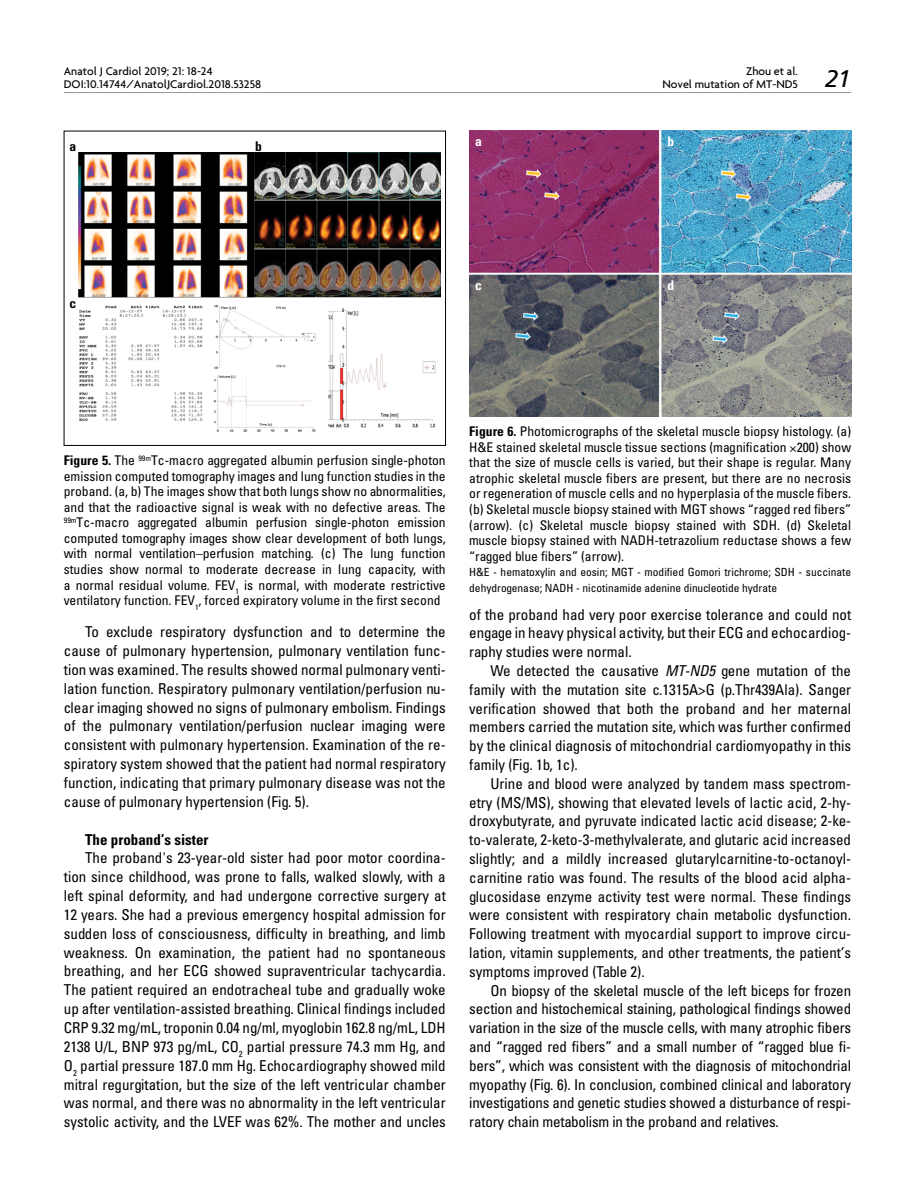
<style>
.page{position:relative;width:915px;height:1191px;background:#fff}
.page>*{position:absolute;margin:0;border:0;box-sizing:border-box;transform-origin:0 0}
.t1{font:24px "Frutiger Italic Tr";color:#000}
.t2{font:15px/18.8px "Univers Condensed Tr";color:#000;text-align:justify}
.t3{font:15px "Univers Cond Bd Tr";color:#000}
.t4{font:13.35px/15.6px "Univers Condensed Tr";color:#000;text-align:justify}
.t5{font:13.35px "Univers Cond Bd Tr";color:#fff}
.t6{font:13.35px "Univers Cond Bd Tr";color:#000}
.t7{font:500 12px/13.5px "Firma";color:#000;text-align:right}
.t8{font:11.25px/15.6px "Univers Condensed Tr";color:#000}
.s1{font-family:"Univers Cond Bd Tr"}
.s2{font-family:"Univers Cond Ita Tr"}
</style>
<div class="page">
<hr style="left:64px;top:92px;width:786px;height:1px;background:#939598">
<img style="left:78px;top:153px;width:362px;height:279px">
<img style="left:469px;top:131px;width:381px;height:285px">
<p class="t7" style="left:64px;top:64px;width:199px;text-align:left">Anatol J Cardiol 2019; 21: 18-24<br>DOI:10.14744/AnatolJCardiol.2018.53258</p>
<h1 class="t1" style="left:824px;top:65px;width:27px">21</h1>
<p class="t7" style="left:662px;top:64px;width:137px">Zhou et al.<br>Novel mutation of MT-ND5</p>
<p class="t6" style="left:69px;top:138px;width:8px">a</p>
<p class="t6" style="left:255px;top:138px;width:8px">b</p>
<p class="t5" style="left:475px;top:133px;width:8px">a</p>
<p class="t5" style="left:667px;top:133px;width:8px">b</p>
<p class="t6" style="left:69px;top:295px;width:8px">c</p>
<p class="t5" style="left:475px;top:277px;width:8px">c</p>
<p class="t5" style="left:667px;top:277px;width:8px">d</p>
<p class="t4" style="left:64px;top:452px;width:383px"><span class="s1">Figure 5.</span> The <sup>99m</sup>Tc-macro aggregated albumin perfusion single-photon emission computed tomography images and lung function studies in the proband. (a, b) The images show that both lungs show no abnormalities, and that the radioactive signal is weak with no defective areas. The <sup>99m</sup>Tc-macro aggregated albumin perfusion single-photon emission computed tomography images show clear development of both lungs, with normal ventilation–perfusion matching. (c) The lung function studies show normal to moderate decrease in lung capacity, with a normal residual volume. FEV<sub>1</sub> is normal, with moderate restrictive ventilatory function. FEV<sub>1</sub>, forced expiratory volume in the first second</p>
<p class="t2" style="left:64px;top:622px;width:383px;text-indent:21px">To exclude respiratory dysfunction and to determine the cause of pulmonary hypertension, pulmonary ventilation func&shy;tion was examined. The results showed normal pulmonary venti&shy;lation function. Respiratory pulmonary ventilation/perfusion nu&shy;clear imaging showed no signs of pulmonary embolism. Findings of the pulmonary ventilation/perfusion nuclear imaging were consistent with pulmonary hypertension. Examination of the re&shy;spiratory system showed that the patient had normal respiratory function, indicating that primary pulmonary disease was not the cause of pulmonary hypertension (Fig. 5).</p>
<p class="t3" style="left:85px;top:830px;width:125px">The proband’s sister</p>
<p class="t2" style="left:64px;top:848px;width:383px;text-indent:21px">The proband's 23-year-old sister had poor motor coordina&shy;tion since childhood, was prone to falls, walked slowly, with a left spinal deformity, and had undergone corrective surgery at 12 years. She had a previous emergency hospital admission for sudden loss of consciousness, difficulty in breathing, and limb weakness. On examination, the patient had no spontaneous breathing, and her ECG showed supraventricular tachycardia.<br>The patient required an endotracheal tube and gradually woke up after ventilation-assisted breathing. Clinical findings included CRP 9.32 mg/mL, troponin 0.04 ng/ml, myoglobin 162.8 ng/mL, LDH 2138 U/L, BNP 973 pg/mL, CO<sub>2</sub> partial pressure 74.3 mm Hg, and O<sub>2</sub> partial pressure 187.0 mm Hg. Echocardiography showed mild mitral regurgitation, but the size of the left ventricular chamber was normal, and there was no abnormality in the left ventricular systolic activity, and the LVEF was 62%. The mother and uncles</p>
<p class="t4" style="left:469px;top:423px;width:383px"><span class="s1">Figure 6.</span> Photomicrographs of the skeletal muscle biopsy histology. (a)<br>H&amp;E stained skeletal muscle tissue sections (magnification 200) show that the size of muscle cells is varied, but their shape is regular. Many atrophic skeletal muscle fibers are present, but there are no necrosis or regeneration of muscle cells and no hyperplasia of the muscle fibers. (b) Skeletal muscle biopsy stained with MGT shows “ragged red fibers” (arrow). (c) Skeletal muscle biopsy stained with SDH. (d) Skeletal muscle biopsy stained with NADH-tetrazolium reductase shows a few “ragged blue fibers” (arrow).</p>
<p class="t8" style="left:469px;top:564px;width:383px">H&amp;E - hematoxylin and eosin; MGT - modified Gomori trichrome; SDH - succinate dehydrogenase; NADH - nicotinamide adenine dinucleotide hydrate</p>
<p class="t2" style="left:469px;top:604px;width:383px">of the proband had very poor exercise tolerance and could not engage in heavy physical activity, but their ECG and echocardiog&shy;raphy studies were normal.</p>
<p class="t2" style="left:469px;top:661px;width:383px;text-indent:21px">We detected the causative <span class="s2">MT-ND5</span> gene mutation of the family with the mutation site c.1315A&gt;G (p.Thr439Ala). Sanger verification showed that both the proband and her maternal members carried the mutation site, which was further confirmed by the clinical diagnosis of mitochondrial cardiomyopathy in this family (Fig. 1b, 1c).</p>
<p class="t2" style="left:469px;top:773px;width:383px;text-indent:21px">Urine and blood were analyzed by tandem mass spectrom&shy;etry (MS/MS), showing that elevated levels of lactic acid, 2-hy&shy;droxybutyrate, and pyruvate indicated lactic acid disease; 2-ke&shy;to-valerate, 2-keto-3-methylvalerate, and glutaric acid increased slightly; and a mildly increased glutarylcarnitine-to-octanoyl&shy;carnitine ratio was found. The results of the blood acid alpha&shy;glucosidase enzyme activity test were normal. These findings were consistent with respiratory chain metabolic dysfunction.<br>Following treatment with myocardial support to improve circu&shy;lation, vitamin supplements, and other treatments, the patient’s symptoms improved (Table 2).</p>
<p class="t2" style="left:469px;top:980px;width:383px;text-indent:21px">On biopsy of the skeletal muscle of the left biceps for frozen section and histochemical staining, pathological findings showed variation in the size of the muscle cells, with many atrophic fibers and “ragged red fibers” and a small number of “ragged blue fi&shy;bers”, which was consistent with the diagnosis of mitochondrial myopathy (Fig. 6). In conclusion, combined clinical and laboratory investigations and genetic studies showed a disturbance of respi&shy;ratory chain metabolism in the proband and relatives.</p>
</div>
